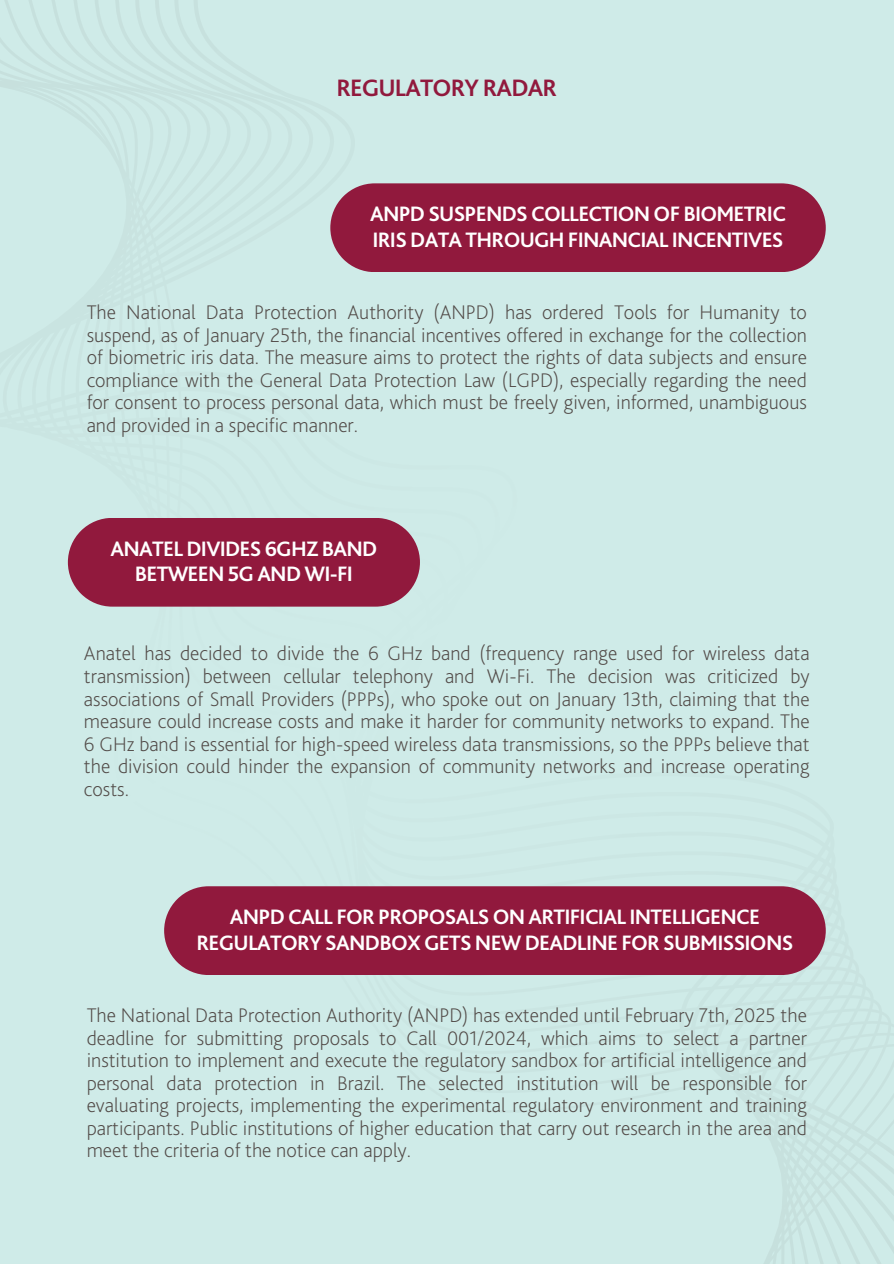
<style>
.page{position:relative;width:894px;height:1264px;background:#fff}
.page>*{position:absolute;margin:0;border:0;box-sizing:border-box;transform-origin:0 0}
.t1{font:700 24.9px "Bliss 2";letter-spacing:-.035em;color:#91193d}
.t2{font:700 21.9px/25.8px "Bliss 2";letter-spacing:-.035em;color:#fff;text-align:center}
.t3{font:200 20.55px/22.5px "Bliss 2";color:#524b48;text-align:justify}
</style>
<div class="page">
<div style="left:0;top:0;width:893px;height:1263px;background:#cfebe8"></div>
<div style="left:330px;top:183px;width:495px;height:89px;background:#91193d"></div>
<div style="left:68px;top:518px;width:352px;height:88px;background:#91193d"></div>
<div style="left:164px;top:886px;width:661px;height:89px;background:#91193d"></div>
<h2 class="t1" style="left:336px;top:74px;width:222px">REGULATORY RADAR</h2>
<p class="t2" style="left:370px;top:201px;width:417px;text-align:left">ANPD SUSPENDS COLLECTION OF BIOMETRIC<br>IRIS DATA THROUGH FINANCIAL INCENTIVES</p>
<h1 class="t3" style="left:87px;top:301px;width:721px">The National Data Protection Authority (ANPD) has ordered Tools for Humanity to suspend, as of January 25th, the financial incentives offered in exchange for the collection of biometric iris data. The measure aims to protect the rights of data subjects and ensure compliance with the General Data Protection Law (LGPD), especially regarding the need for consent to process personal data, which must be freely given, informed, unambiguous and provided in a specific manner.</h1>
<p class="t2" style="left:110px;top:535px;width:268px">ANATEL DIVIDES 6GHZ BAND<br>BETWEEN 5G AND WI-FI</p>
<h2 class="t3" style="left:84px;top:642px;width:727px">Anatel has decided to divide the 6 GHz band (frequency range used for wireless data transmission) between cellular telephony and Wi-Fi. The decision was criticized by associations of Small Providers (PPPs), who spoke out on January 13th, claiming that the measure could increase costs and make it harder for community networks to expand. The 6 GHz band is essential for high-speed wireless data transmissions, so the PPPs believe that the division could hinder the expansion of community networks and increase operating costs.</h2>
<p class="t2" style="left:196px;top:903px;width:598px">ANPD CALL FOR PROPOSALS ON ARTIFICIAL INTELLIGENCE<br>REGULATORY SANDBOX GETS NEW DEADLINE FOR SUBMISSIONS</p>
<h2 class="t3" style="left:87px;top:1004px;width:721px">The National Data Protection Authority (ANPD) has extended until February 7th, 2025 the deadline for submitting proposals to Call 001/2024, which aims to select a partner institution to implement and execute the regulatory sandbox for artificial intelligence and personal data protection in Brazil. The selected institution will be responsible for evaluating projects, implementing the experimental regulatory environment and training participants. Public institutions of higher education that carry out research in the area and meet the criteria of the notice can apply.</h2>
</div>
